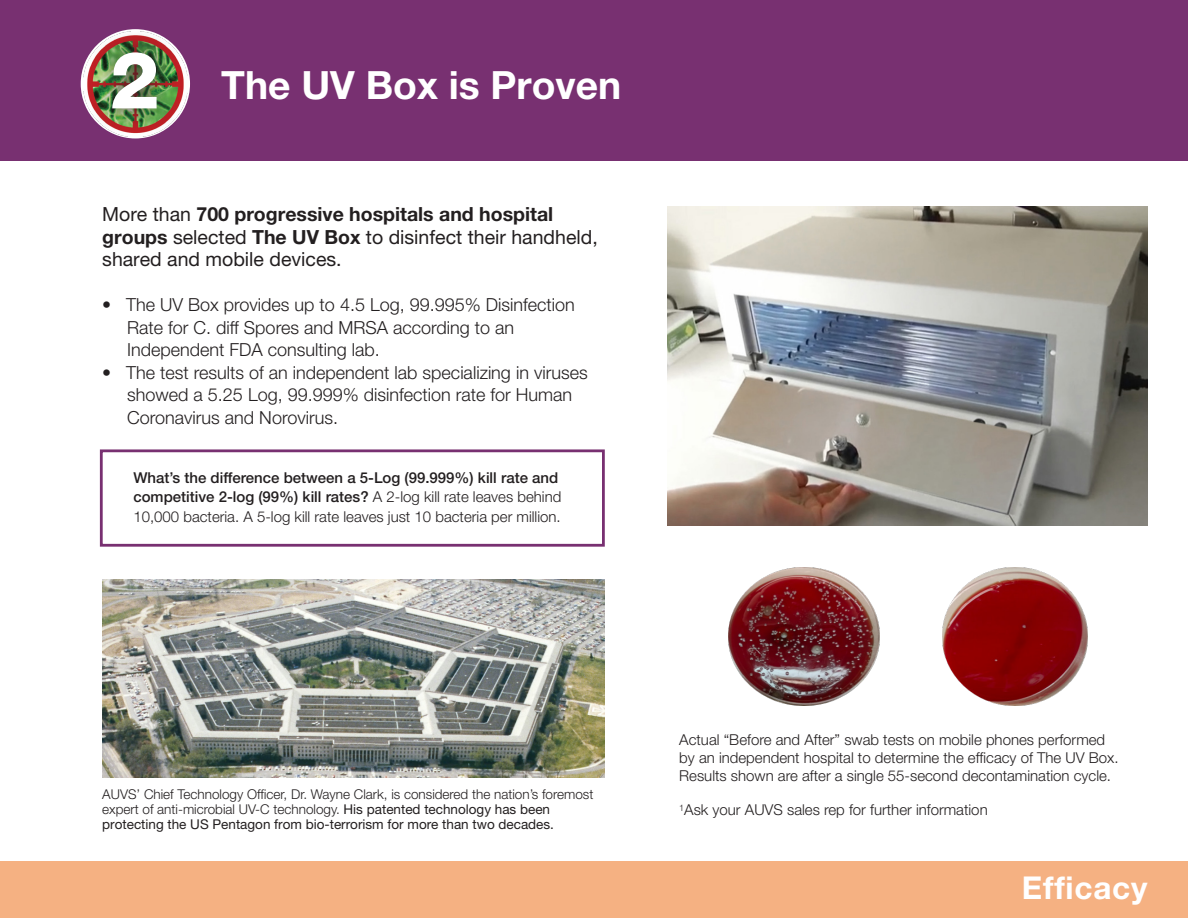
<style>
.page{position:relative;width:1188px;height:918px;background:#fff}
.page>*{position:absolute;margin:0;border:0;box-sizing:border-box;transform-origin:0 0}
.t1{font:800 79.35px "Helvetica Neue LT Pro";color:#fff}
.t2{font:700 39px "Helvetica Neue LT Pro";color:#fff}
.t3{font:700 31.5px "Helvetica Neue LT Pro";letter-spacing:.025em;color:#fff}
.t4{font:19.5px/22.5px "Helvetica Neue LT Pro";color:#231f20}
.t5{font:300 18px "Helvetica Neue LT Pro";color:#231f20}
.t6{font:300 15px/19.5px "Helvetica Neue LT Pro";color:#231f20}
.t7{font:300 13.5px/15px "Helvetica Neue LT Pro";color:#231f20}
.s1{font-weight:700}
.s2{font-weight:500}
.s3{font-weight:400}
</style>
<div class="page">
<div style="left:0;top:0;width:1188px;height:161px;background:#783071"></div>
<div style="left:0;top:861px;width:1188px;height:57px;background:#f5b182"></div>
<div style="left:100px;top:449px;width:505px;height:98px;border:3px solid #783071"></div>
<img style="left:102px;top:580px;width:503px;height:198px">
<img style="left:668px;top:206px;width:480px;height:319px">
<img style="left:728px;top:568px;width:151px;height:137px">
<img style="left:943px;top:568px;width:144px;height:137px">
<img style="left:83px;top:51px;width:105px;height:85px">
<img style="left:91px;top:31px;width:88px;height:100px">
<p class="t1" style="left:110px;top:33px;width:51px">2</p>
<p class="t2" style="left:221px;top:61px;width:402px">The UV Box is Proven</p>
<p class="t4" style="left:102px;top:203px;width:497px">More than <span class="s1">700 progressive hospitals and hospital groups</span> selected <span class="s1">The UV Box</span> to disinfect their handheld, shared and mobile devices.</p>
<p class="t5" style="left:102px;top:294px;width:474px">• The UV Box provides up to 4.5 Log, 99.995% Disinfection</p>
<p class="t5" style="left:127px;top:316px;width:388px">Rate for C. diff Spores and MRSA according to an</p>
<p class="t5" style="left:127px;top:339px;width:254px">Independent FDA consulting lab.</p>
<p class="t5" style="left:102px;top:361px;width:487px">• The test results of an independent lab specializing in viruses</p>
<p class="t5" style="left:127px;top:384px;width:446px">showed a 5.25 Log, 99.999% disinfection rate for Human</p>
<p class="t5" style="left:127px;top:406px;width:212px">Coronavirus and Norovirus.</p>
<p class="t6" style="left:133px;top:467px;width:429px"><span class="s2">What’s the difference between a 5-Log (99.999%) kill rate and competitive 2-log (99%) kill rates?</span> A 2-log kill rate leaves behind<br>10,000 bacteria. A 5-log kill rate leaves just 10 bacteria per million.</p>
<p class="t7" style="left:102px;top:786px;width:493px">AUVS’ Chief Technology Officer, Dr. Wayne Clark, is considered the nation’s foremost expert of anti-microbial UV-C technology. <span class="s3">His patented technology has been protecting the US Pentagon from bio-terrorism for more than two decades.</span></p>
<p class="t6" style="left:679px;top:730px;width:441px;line-height:18px">Actual “Before and After” swab tests on mobile phones performed by an independent hospital to determine the efficacy of The UV Box.<br>Results shown are after a single 55-second decontamination cycle.</p>
<p class="t6" style="left:679px;top:800px;width:310px"><sup>1</sup>Ask your AUVS sales rep for further information</p>
<p class="t3" style="left:1022px;top:868px;width:127px">Efficacy</p>
</div>
